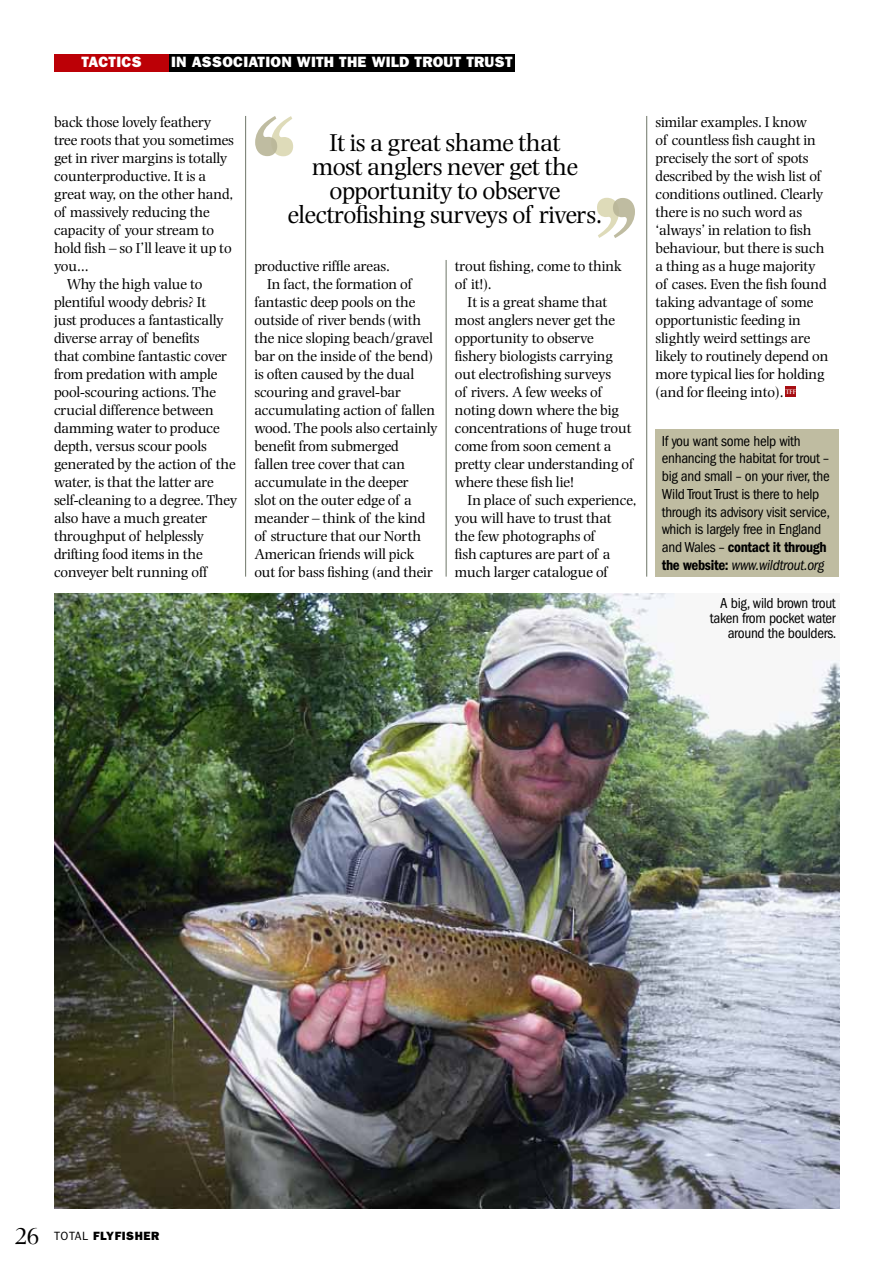
<style>
.page{position:relative;width:893px;height:1263px;background:#fff}
.page>*{position:absolute;margin:0;border:0;box-sizing:border-box;transform-origin:0 0}
.t1{font:25.5px/24px "Photina MT Std";letter-spacing:-.02em;color:#000;text-align:center}
.t2{font:15px/18px "Photina MT Std";letter-spacing:-.01em;color:#000}
.t3{font:condensed 15px/17.7px "ITC Franklin Gothic Std";letter-spacing:-.02em;color:#000;text-align:right}
.t4{font:15px "ITC Franklin Gothic Std Hvy";letter-spacing:.02em;color:#fff}
.t5{font:italic condensed 15px "ITC Franklin Gothic Std";letter-spacing:-.02em;color:#000}
.t6{font:15px "ITC Franklin Gothic Std Dm Cd";letter-spacing:-.02em;color:#000}
.t7{font:12px "ITC Franklin Gothic Std Hvy";letter-spacing:.05em;color:#000}
.t8{font:700 6px "Trajan Pro";color:#fff}
.s1{font-family:"ITC Franklin Gothic Std";font-stretch:condensed}
.s2{font-family:"ITC Franklin Gothic Std Dm Cd";font-style:normal;font-stretch:normal}
.s3{font-family:"Photina MT Std";font-size:24px}
.s4{font-family:"ITC Franklin Gothic Std"}
</style>
<div class="page">
<div style="left:54px;top:54px;width:115px;height:17px;background:#bc0006"></div>
<hr style="left:245px;top:116px;width:1px;height:461px;background:#6e7668">
<hr style="left:446px;top:260px;width:1px;height:317px;background:#6e7668">
<img style="left:54px;top:593px;width:785px;height:616px">
<svg style="left:597px;top:198px;width:38px;height:40px"></svg>
<svg style="left:255px;top:116px;width:38px;height:40px"></svg>
<div style="left:655px;top:429px;width:184px;height:148px;background:#bfbca1"></div>
<hr style="left:646px;top:116px;width:1px;height:461px;background:#6e7668">
<div style="left:785px;top:386px;width:11px;height:11px;background:#a70e12"></div>
<div style="left:169px;top:54px;width:346px;height:17px;background:#000"></div>
<p class="t4" style="left:82px;top:54px;width:62px">TACTICS</p>
<p class="t4" style="left:171px;top:54px;width:343px">IN ASSOCIATION WITH THE WILD TROUT TRUST</p>
<p class="t2" style="left:54px;top:113px;width:159px">back those lovely feathery</p>
<p class="t2" style="left:54px;top:131px;width:182px">tree roots that you sometimes</p>
<p class="t2" style="left:54px;top:149px;width:175px">get in river margins is totally</p>
<p class="t2" style="left:54px;top:167px;width:154px">counterproductive. It is a</p>
<p class="t2" style="left:54px;top:185px;width:181px">great way, on the other hand,</p>
<p class="t2" style="left:54px;top:203px;width:157px">of massively reducing the</p>
<p class="t2" style="left:54px;top:221px;width:162px">capacity of your stream to</p>
<p class="t2" style="left:54px;top:239px;width:179px">hold fish – so I’ll leave it up to</p>
<p class="t2" style="left:54px;top:257px;width:36px">you…</p>
<p class="t2" style="left:67px;top:275px;width:137px">Why the high value to</p>
<p class="t2" style="left:54px;top:293px;width:154px">plentiful woody debris? It</p>
<p class="t2" style="left:54px;top:311px;width:171px">just produces a fantastically</p>
<p class="t2" style="left:54px;top:329px;width:147px">diverse array of benefits</p>
<p class="t2" style="left:54px;top:347px;width:175px">that combine fantastic cover</p>
<p class="t2" style="left:54px;top:365px;width:165px">from predation with ample</p>
<p class="t2" style="left:54px;top:383px;width:164px">pool-scouring actions. The</p>
<p class="t2" style="left:54px;top:401px;width:161px">crucial difference between</p>
<p class="t2" style="left:54px;top:419px;width:167px">damming water to produce</p>
<p class="t2" style="left:54px;top:437px;width:154px">depth, versus scour pools</p>
<p class="t2" style="left:54px;top:455px;width:183px">generated by the action of the</p>
<p class="t2" style="left:54px;top:473px;width:161px">water, is that the latter are</p>
<p class="t2" style="left:54px;top:491px;width:185px">self-cleaning to a degree. They</p>
<p class="t2" style="left:54px;top:509px;width:155px">also have a much greater</p>
<p class="t2" style="left:54px;top:527px;width:152px">throughput of helplessly</p>
<p class="t2" style="left:54px;top:545px;width:150px">drifting food items in the</p>
<p class="t2" style="left:54px;top:563px;width:155px">conveyer belt running off</p>
<h1 class="t1" style="left:288px;top:131px;width:316px">It is a great shame that<br>most anglers never get the opportunity to observe electrofishing surveys of rivers.</h1>
<p class="t2" style="left:254px;top:257px;width:137px">productive riffle areas.</p>
<p class="t2" style="left:267px;top:275px;width:146px">In fact, the formation of</p>
<p class="t2" style="left:254px;top:293px;width:163px">fantastic deep pools on the</p>
<p class="t2" style="left:254px;top:311px;width:168px">outside of river bends (with</p>
<p class="t2" style="left:254px;top:329px;width:180px">the nice sloping beach/gravel</p>
<p class="t2" style="left:254px;top:347px;width:180px">bar on the inside of the bend)</p>
<p class="t2" style="left:254px;top:365px;width:161px">is often caused by the dual</p>
<p class="t2" style="left:254px;top:383px;width:148px">scouring and gravel-bar</p>
<p class="t2" style="left:254px;top:401px;width:182px">accumulating action of fallen</p>
<p class="t2" style="left:254px;top:419px;width:185px">wood. The pools also certainly</p>
<p class="t2" style="left:254px;top:437px;width:146px">benefit from submerged</p>
<p class="t2" style="left:254px;top:455px;width:152px">fallen tree cover that can</p>
<p class="t2" style="left:254px;top:473px;width:156px">accumulate in the deeper</p>
<p class="t2" style="left:254px;top:491px;width:159px">slot on the outer edge of a</p>
<p class="t2" style="left:254px;top:509px;width:172px">meander – think of the kind</p>
<p class="t2" style="left:254px;top:527px;width:168px">of structure that our North</p>
<p class="t2" style="left:254px;top:545px;width:161px">American friends will pick</p>
<p class="t2" style="left:254px;top:563px;width:180px">out for bass fishing (and their</p>
<p class="t2" style="left:455px;top:257px;width:168px">trout fishing, come to think of it!).</p>
<p class="t2" style="left:455px;top:293px;width:180px;text-indent:13px">It is a great shame that most anglers never get the opportunity to observe fishery biologists carrying out electrofishing surveys<br>of rivers. A few weeks of noting down where the big concentrations of huge trout come from soon cement a pretty clear understanding of where these fish lie!</p>
<p class="t2" style="left:455px;top:491px;width:183px;text-indent:13px">In place of such experience, you will have to trust that<br>the few photographs of<br>fish captures are part of a much larger catalogue of</p>
<p class="t2" style="left:655px;top:113px;width:174px">similar examples. I know<br>of countless fish caught in precisely the sort of spots described by the wish list of conditions outlined. Clearly there is no such word as ‘always’ in relation to fish behaviour, but there is such a thing as a huge majority of cases. Even the fish found taking advantage of some opportunistic feeding in slightly weird settings are likely to routinely depend on more typical lies for holding (and for fleeing into).</p>
<p class="t3" style="left:662px;top:432px;width:170px;text-align:left">If you want some help with enhancing the habitat for trout – big and small – on your river, the<br>Wild Trout Trust is there to help through its advisory visit service, which is largely free in England</p>
<p class="t6" style="left:662px;top:538px;width:166px"><span class="s1">and Wales –</span> contact it through</p>
<p class="t5" style="left:662px;top:556px;width:164px"><span class="s2">the website:</span> www.wildtrout.org</p>
<p class="t8" style="left:785px;top:388px;width:12px">TFF</p>
<p class="t3" style="left:710px;top:595px;width:128px;line-height:15px">A big, wild brown trout taken from pocket water around the boulders.</p>
<p class="t7" style="left:14px;top:1229px;width:147px"><span class="s3">26</span> <span class="s4">total</span> FLYFISHER</p>
</div>
